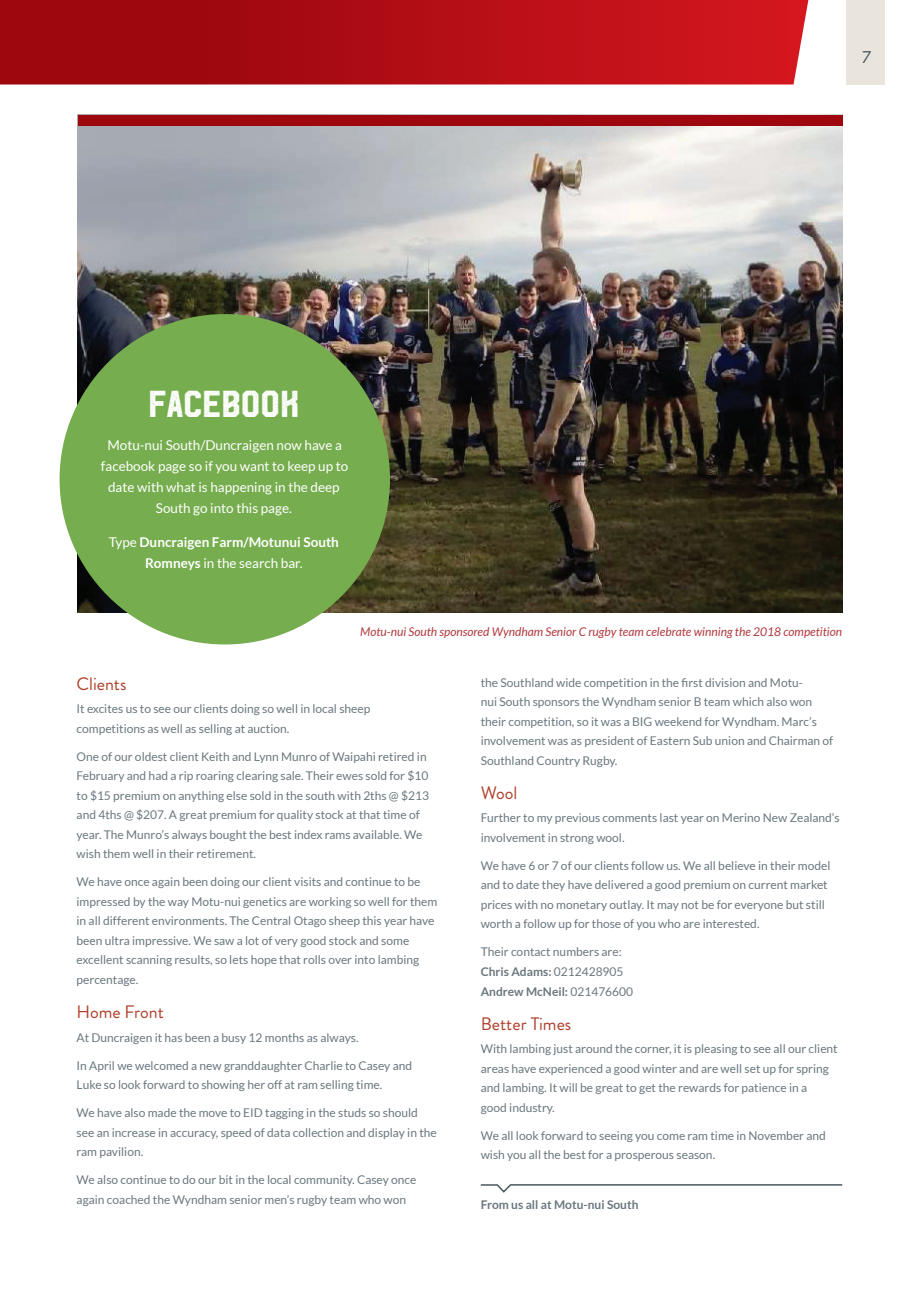
<style>
.page{position:relative;width:919px;height:1289px;background:#fff}
.page>*{position:absolute;margin:0;border:0;box-sizing:border-box;transform-origin:0 0}
.t1{font:37.5px "Hudson NY Press";color:#fff}
.t2{font:18px "Brandon Grotesque";color:#af402b}
.t3{font:italic 16.5px "Lato";color:#4a575e}
.t4{font:13.5px/21px "Lato";color:#fff;text-align:center}
.t5{font:700 13.5px/21px "Lato";color:#fff;text-align:center}
.t6{font:12px/19.5px "Lato";color:#6a777e}
.t7{font:italic 12px "Lato";color:#9d070d}
.t8{font:700 12px "Lato";color:#6a777e}
.s1{font-weight:400}
.s2{font-weight:700}
</style>
<div class="page">
<div style="left:846px;top:0;width:38px;height:84px;background:#e9e4dc"></div>
<img style="left:78px;top:125px;width:764px;height:487px">
<svg style="left:0;top:0;width:808px;height:84px;background:#b20e15"></svg>
<div style="left:60px;top:314px;width:330px;height:330px;background:#76ad4e;border-radius:50%"></div>
<svg style="left:480px;top:1184px;width:363px;height:9px"></svg>
<div style="left:78px;top:115px;width:764px;height:10px;background:#9d070d"></div>
<h3 class="t3" style="left:860px;top:47px;width:11px">7</h3>
<h1 class="t1" style="left:148px;top:381px;width:152px">FACEBOOK</h1>
<p class="t4" style="left:101px;top:435px;width:249px">Motu-nui South/Duncraigen now have a facebook page so if you want to keep up to date with what is happening in the deep South go into this page.</p>
<p class="t5" style="left:109px;top:531px;width:232px"><span class="s1">Type</span> Duncraigen Farm/Motunui South<br>Romneys <span class="s1">in the search bar.</span></p>
<p class="t7" style="left:360px;top:624px;width:483px">Motu-nui South sponsored Wyndham Senior C rugby team celebrate winning the 2018 competition</p>
<h2 class="t2" style="left:77px;top:671px;width:51px">Clients</h2>
<p class="t6" style="left:77px;top:699px;width:295px">It excites us to see our clients doing so well in local sheep competitions as well as selling at auction.</p>
<p class="t6" style="left:77px;top:746px;width:354px">One of our oldest client Keith and Lynn Munro of Waipahi retired in February and had a rip roaring clearing sale. Their ewes sold for $10 to $15 premium on anything else sold in the south with 2ths @ $213 and 4ths @ $207. A great premium for quality stock at that time of year. The Munro’s always bought the best index rams available. We wish them well in their retirement.</p>
<p class="t6" style="left:77px;top:872px;width:362px">We have once again been doing our client visits and continue to be impressed by the way Motu-nui genetics are working so well for them in all different environments. The Central Otago sheep this year have been ultra impressive. We saw a lot of very good stock and some excellent scanning results, so lets hope that rolls over into lambing percentage.</p>
<h2 class="t2" style="left:77px;top:999px;width:89px">Home Front</h2>
<p class="t6" style="left:77px;top:1027px;width:283px">At Duncraigen it has been a busy 12 months as always.</p>
<p class="t6" style="left:77px;top:1055px;width:337px">In April we welcomed a new granddaughter Charlie to Casey and<br>Luke so look forward to showing her off at ram selling time.</p>
<p class="t6" style="left:77px;top:1103px;width:362px">We have also made the move to EID tagging in the studs so should see an increase in accuracy, speed of data collection and display in the ram pavilion.</p>
<p class="t6" style="left:77px;top:1170px;width:341px">We also continue to do our bit in the local community. Casey once again coached the Wyndham senior men’s rugby team who won</p>
<p class="t6" style="left:480px;top:672px;width:354px">the Southland wide competition in the first division and Motu-<br>nui South sponsors the Wyndham senior B team which also won their competition, so it was a BIG weekend for Wyndham. Marc’s involvement was as president of Eastern Sub union and Chairman of Southland Country Rugby.</p>
<h2 class="t2" style="left:480px;top:780px;width:38px">Wool</h2>
<p class="t6" style="left:480px;top:808px;width:360px">Further to my previous comments last year on Merino New Zealand’s involvement in strong wool.</p>
<p class="t6" style="left:480px;top:855px;width:351px">We have 6 or 7 of our clients follow us. We all believe in their model and to date they have delivered a good premium on current market prices with no monetary outlay. It may not be for everyone but still worth a follow up for those of you who are interested.</p>
<p class="t6" style="left:480px;top:942px;width:154px">Their contact numbers are:<br><span class="s2">Chris Adams:</span> 0212428905<br><span class="s2">Andrew McNeil:</span> 021476600</p>
<h2 class="t2" style="left:480px;top:1010px;width:92px">Better Times</h2>
<p class="t6" style="left:480px;top:1039px;width:358px">With lambing just around the corner, it is pleasing to see all our client areas have experienced a good winter and are well set up for spring and lambing. It will be great to get the rewards for patience in a<br>good industry.</p>
<p class="t6" style="left:480px;top:1125px;width:346px">We all look forward to seeing you come ram time in November and wish you all the best for a prosperous season.</p>
<p class="t8" style="left:480px;top:1197px;width:159px">From us all at Motu-nui South</p>
</div>
